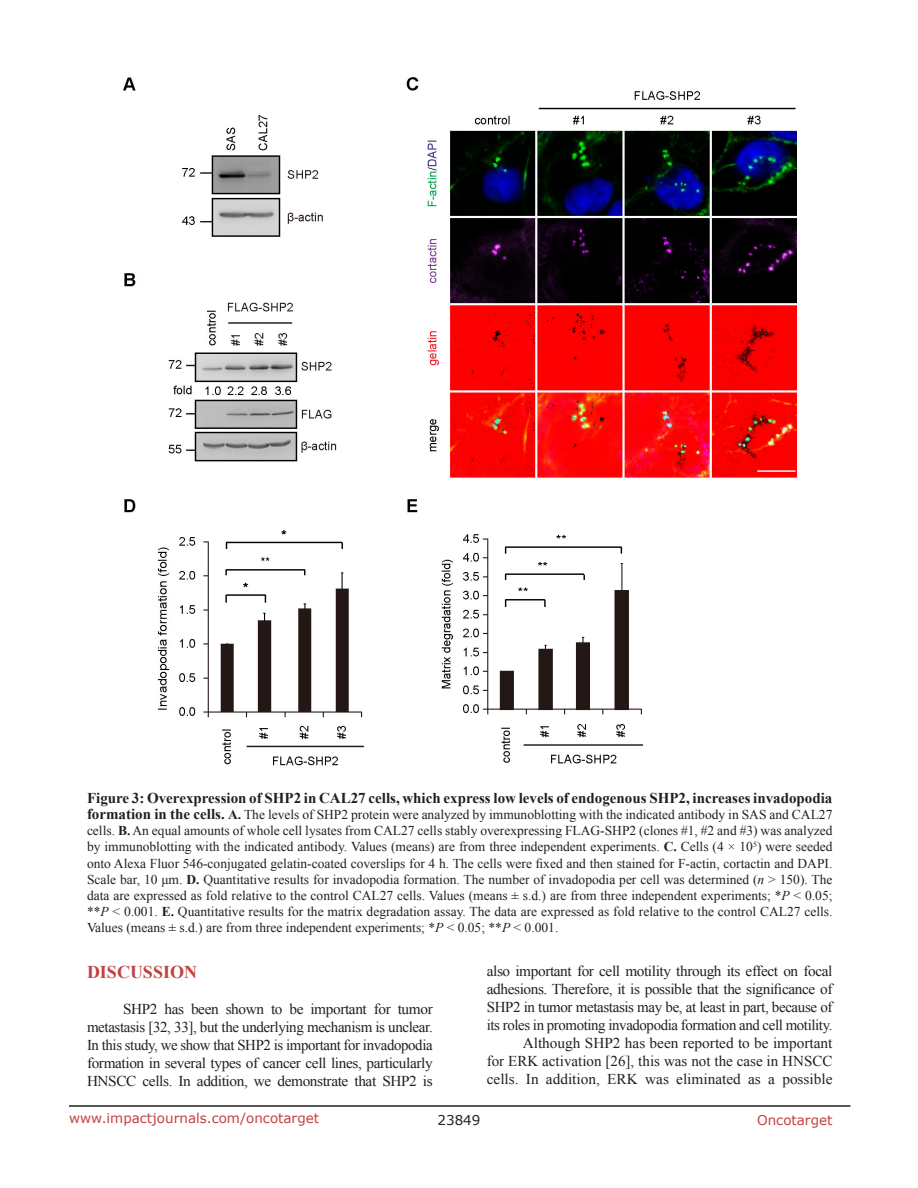
<style>
.page{position:relative;width:918px;height:1188px;background:#fff}
.page>*{position:absolute;margin:0;border:0;box-sizing:border-box;transform-origin:0 0}
.Heading{font:700 18px "Times New Roman";color:#c24141}
.BodyText{font:15px/18px "Times New Roman";letter-spacing:-.025em;color:#231f20;text-align:justify}
.FigureText{font:700 15px "Times New Roman";color:#231f20}
.FigureText-2{font:13.5px/16.2px "Times New Roman";color:#231f20;text-align:justify}
.t1{font:13.5px "Verdana";color:#c24141}
.t2{font:13.5px "Verdana";color:#231f20}
.s1{font-weight:700;font-size:15px}
.s2{font-weight:700}
.s3{font-style:italic}
</style>
<div class="page">
<hr style="left:69px;top:1105px;width:781px;height:2px;background:#231f20">
<img style="left:123px;top:77px;width:673px;height:689px">
<p class="FigureText" style="left:87px;top:787px;width:747px">Figure 3: Overexpression of SHP2 in CAL27 cells, which express low levels of endogenous SHP2, increases invadopodia</p>
<p class="FigureText-2" style="left:87px;top:806px;width:747px"><span class="s1">formation in the cells.</span> <span class="s2">A.</span> The levels of SHP2 protein were analyzed by immunoblotting with the indicated antibody in SAS and CAL27 cells. <span class="s2">B.</span> An equal amounts of whole cell lysates from CAL27 cells stably overexpressing FLAG-SHP2 (clones #1, #2 and #3) was analyzed by immunoblotting with the indicated antibody. Values (means) are from three independent experiments. <span class="s2">C.</span> Cells (4 × 10<sup>5</sup>) were seeded onto Alexa Fluor 546-conjugated gelatin-coated coverslips for 4 h. The cells were fixed and then stained for F-actin, cortactin and DAPI.<br>Scale bar, 10 μm. <span class="s2">D.</span> Quantitative results for invadopodia formation. The number of invadopodia per cell was determined (<span class="s3">n</span> &gt; 150). The data are expressed as fold relative to the control CAL27 cells. Values (means ± s.d.) are from three independent experiments; *<span class="s3">P</span> &lt; 0.05; **<span class="s3">P</span> &lt; 0.001. <span class="s2">E.</span> Quantitative results for the matrix degradation assay. The data are expressed as fold relative to the control CAL27 cells.<br>Values (means ± s.d.) are from three independent experiments; *<span class="s3">P</span> &lt; 0.05; **<span class="s3">P</span> &lt; 0.001.</p>
<p class="Heading" style="left:87px;top:959px;width:112px">DISCUSSION</p>
<p class="BodyText" style="left:87px;top:999px;width:347px;text-indent:36px">SHP2 has been shown to be important for tumor metastasis [32, 33], but the underlying mechanism is unclear.<br>In this study, we show that SHP2 is important for invadopodia formation in several types of cancer cell lines, particularly HNSCC cells. In addition, we demonstrate that SHP2 is</p>
<p class="BodyText" style="left:487px;top:962px;width:347px">also important for cell motility through its effect on focal adhesions. Therefore, it is possible that the significance of SHP2 in tumor metastasis may be, at least in part, because of its roles in promoting invadopodia formation and cell motility.</p>
<p class="BodyText" style="left:487px;top:1034px;width:347px;text-indent:36px">Although SHP2 has been reported to be important for ERK activation [26], this was not the case in HNSCC cells. In addition, ERK was eliminated as a possible</p>
<p class="t1" style="left:69px;top:1109px;width:252px">www.impactjournals.com/oncotarget</p>
<p class="t2" style="left:438px;top:1111px;width:44px">23849</p>
<p class="t1" style="left:757px;top:1111px;width:77px">Oncotarget</p>
</div>
